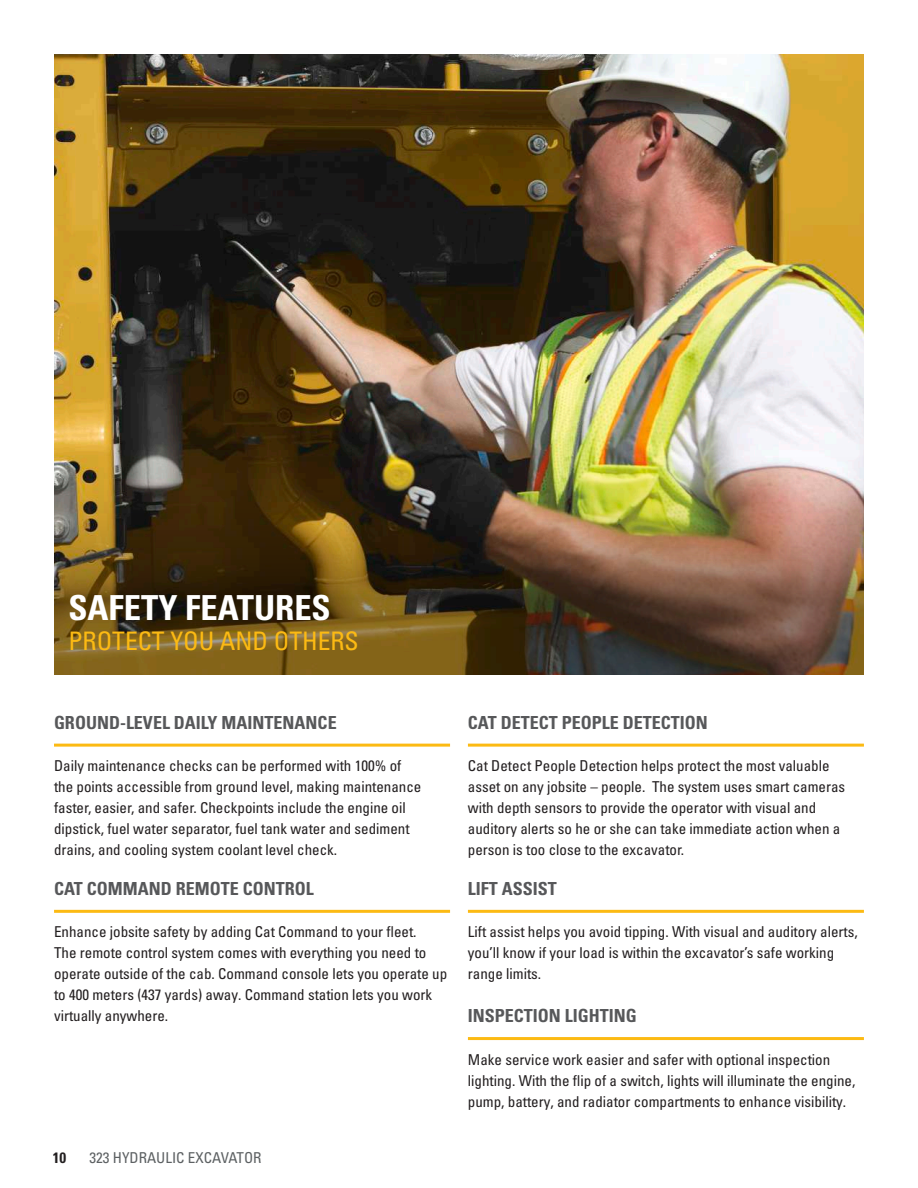
<style>
.page{position:relative;width:918px;height:1188px;background:#fff}
.page>*{position:absolute;margin:0;border:0;box-sizing:border-box;transform-origin:0 0}
.t1{font:700 condensed 34.5px "Univers LT Std";color:#fff}
.t2{font:condensed 25.5px "Univers LT Std";color:#fcba13}
.t3{font:18px "Univers LTCYR 67 Bold Cond";color:#57585a}
.t4{font:condensed 15px/21px "Univers LTCYR 57";color:#231f20}
.t5{font:condensed 15px "Univers LTCYR 57";color:#5d6163}
.t6{font:15px "Univers LTCYR 67 Bold Cond";color:#231f20}
</style>
<div class="page">
<img style="left:54px;top:54px;width:810px;height:621px">
<hr style="left:468px;top:910px;width:396px;height:3px;background:#fcba13">
<hr style="left:468px;top:744px;width:396px;height:3px;background:#fcba13">
<hr style="left:54px;top:910px;width:396px;height:3px;background:#fcba13">
<hr style="left:54px;top:744px;width:396px;height:3px;background:#fcba13">
<hr style="left:468px;top:1037px;width:396px;height:3px;background:#fcba13">
<h1 class="t1" style="left:68px;top:587px;width:264px">SAFETY FEATURES</h1>
<h2 class="t2" style="left:68px;top:625px;width:292px">PROTECT YOU AND OTHERS</h2>
<p class="t3" style="left:54px;top:711px;width:284px">GROUND-LEVEL DAILY MAINTENANCE</p>
<p class="t3" style="left:468px;top:711px;width:241px">CAT DETECT PEOPLE DETECTION</p>
<p class="t4" style="left:54px;top:755px;width:369px">Daily maintenance checks can be performed with 100% of the points accessible from ground level, making maintenance faster, easier, and safer. Checkpoints include the engine oil dipstick, fuel water separator, fuel tank water and sediment drains, and cooling system coolant level check.</p>
<p class="t4" style="left:468px;top:755px;width:379px">Cat Detect People Detection helps protect the most valuable asset on any jobsite – people. The system uses smart cameras with depth sensors to provide the operator with visual and auditory alerts so he or she can take immediate action when a person is too close to the excavator.</p>
<p class="t3" style="left:54px;top:877px;width:261px">CAT COMMAND REMOTE CONTROL</p>
<p class="t3" style="left:468px;top:877px;width:91px">LIFT ASSIST</p>
<p class="t4" style="left:54px;top:921px;width:395px">Enhance jobsite safety by adding Cat Command to your fleet.<br>The remote control system comes with everything you need to operate outside of the cab. Command console lets you operate up to 400 meters (437 yards) away. Command station lets you work virtually anywhere.</p>
<p class="t4" style="left:468px;top:921px;width:391px">Lift assist helps you avoid tipping. With visual and auditory alerts, you’ll know if your load is within the excavator’s safe working range limits.</p>
<p class="t3" style="left:468px;top:1005px;width:171px">INSPECTION LIGHTING</p>
<p class="t4" style="left:468px;top:1048px;width:389px">Make service work easier and safer with optional inspection lighting. With the flip of a switch, lights will illuminate the engine, pump, battery, and radiator compartments to enhance visibility.</p>
<p class="t6" style="left:53px;top:1148px;width:15px">10</p>
<p class="t5" style="left:90px;top:1148px;width:173px">323 HYDRAULIC EXCAVATOR</p>
</div>
